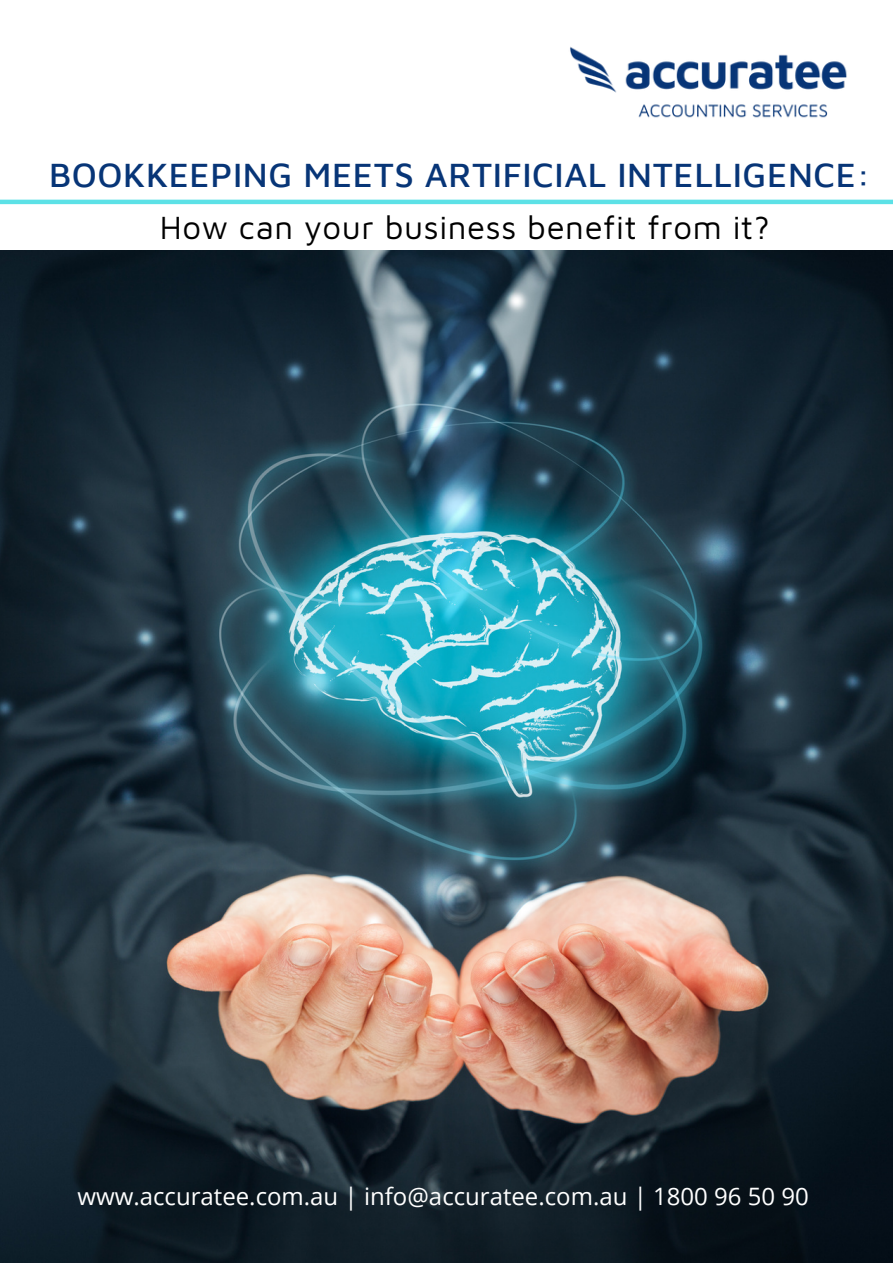
<style>
.page{position:relative;width:893px;height:1264px;background:#fff}
.page>*{position:absolute;margin:0;border:0;box-sizing:border-box;transform-origin:0 0}
.t1{font:500 34.5px "Maven Pro";letter-spacing:.02em;color:#073577}
.t2{font:33px "Maven Pro";letter-spacing:.02em;color:#000}
.t3{font:24px "Open Sans";color:#fff}
</style>
<div class="page">
<img style="left:0;top:250px;width:892px;height:1012px">
<hr style="left:0;top:200px;width:892px;height:4px;background:#5ce1e6">
<img style="left:570px;top:46px;width:277px;height:72px">
<h1 class="t1" style="left:49px;top:154px;width:822px">BOOKKEEPING MEETS ARTIFICIAL INTELLIGENCE:</h1>
<h2 class="t2" style="left:160px;top:207px;width:611px">How can your business benefit from it?</h2>
<p class="t3" style="left:77px;top:1179px;width:733px">www.accuratee.com.au | info@accuratee.com.au | 1800 96 50 90</p>
</div>
